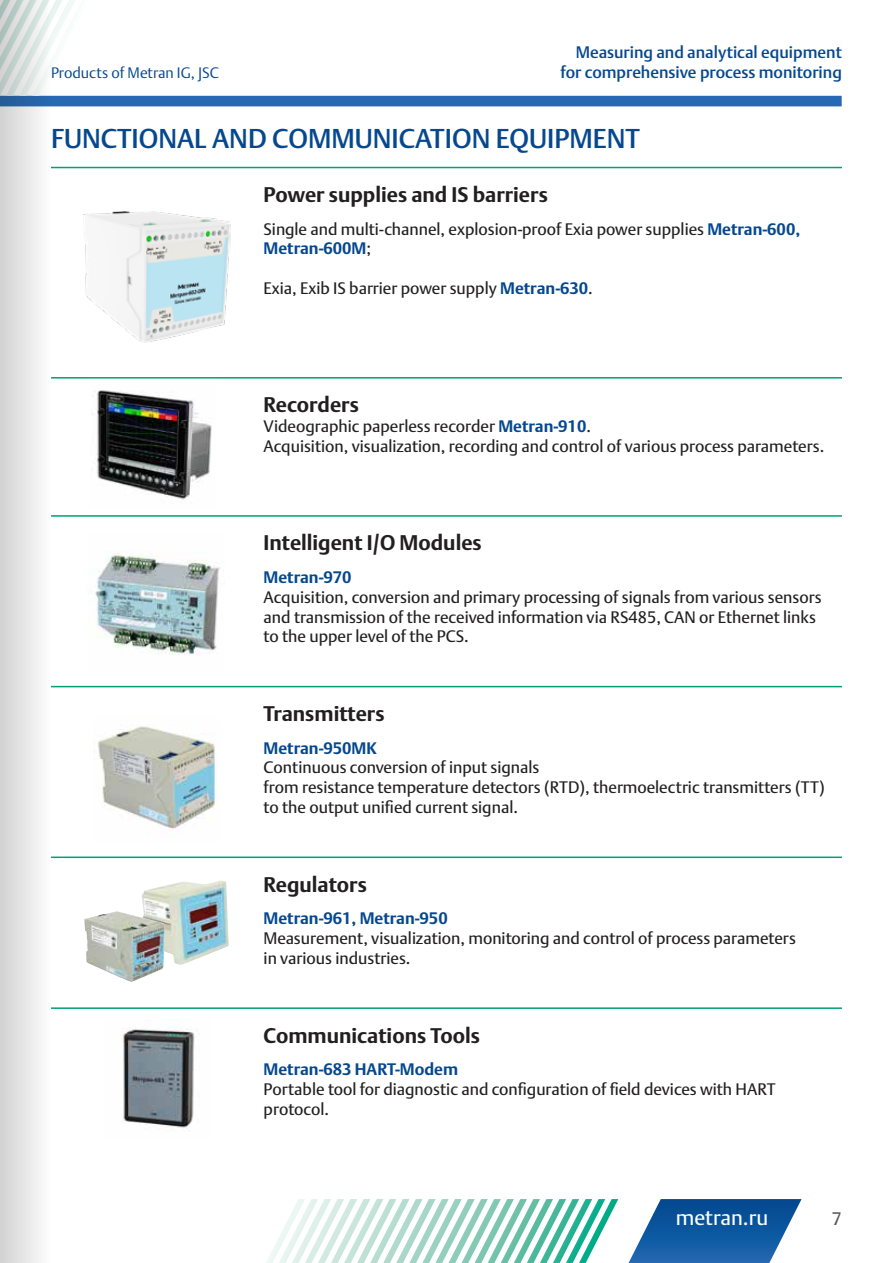
<style>
.page{position:relative;width:893px;height:1263px;background:#fff}
.page>*{position:absolute;margin:0;border:0;box-sizing:border-box;transform-origin:0 0}
.t1{font:500 27px "DTL Argo CTOT";color:#06488e}
.t2{font:700 21px "DTL Argo CTOT";color:#211f20}
.t3{font:21px "DTL Argo CTOT";color:#fcfefe}
.t4{font:18px "DTL Argo CTOT";color:#56585b}
.t5{font:16.5px/19.8px "DTL Argo CTOT";color:#211f20}
.t6{font:500 16.5px/19.8px "DTL Argo CTOT";color:#06488e;text-align:right}
.t7{font:700 16.5px "DTL Argo CTOT";color:#06488e}
.t8{font:300 15px "DTL Argo CTOT";color:#06488e}
.s1{font-weight:700;color:#06488e}
</style>
<div class="page">
<svg style="left:266px;top:1199px;width:536px;height:64px"></svg>
<svg style="left:51px;top:0;width:791px;height:106px"></svg>
<svg style="left:0;top:0;width:51px;height:1263px"></svg>
<hr style="left:51px;top:167px;width:791px;height:1px;background:#00a073">
<hr style="left:51px;top:377px;width:791px;height:2px;background:#00a073">
<hr style="left:51px;top:515px;width:791px;height:2px;background:#00a073">
<hr style="left:51px;top:686px;width:791px;height:1px;background:#00a073">
<hr style="left:51px;top:856px;width:791px;height:2px;background:#00a073">
<hr style="left:51px;top:1007px;width:791px;height:2px;background:#00a073">
<img style="left:88px;top:552px;width:132px;height:103px">
<img style="left:97px;top:726px;width:119px;height:104px">
<img style="left:92px;top:390px;width:120px;height:110px">
<img style="left:83px;top:212px;width:147px;height:131px">
<img style="left:122px;top:1019px;width:73px;height:110px">
<img style="left:142px;top:880px;width:87px;height:85px">
<img style="left:84px;top:911px;width:81px;height:71px">
<p class="t8" style="left:51px;top:64px;width:169px">Products of Metran IG, JSC</p>
<p class="t6" style="left:561px;top:42px;width:283px">Measuring and analytical equipment for comprehensive process monitoring</p>
<h1 class="t1" style="left:51px;top:123px;width:590px">FUNCTIONAL AND COMMUNICATION EQUIPMENT</h1>
<p class="t2" style="left:264px;top:182px;width:286px">Power supplies and IS barriers</p>
<p class="t5" style="left:264px;top:219px;width:538px">Single and multi-channel, explosion-proof Exia power supplies <span class="s1">Metran-600,<br>Metran-600M</span>;</p>
<p class="t5" style="left:264px;top:278px;width:331px">Exia, Exib IS barrier power supply <span class="s1">Metran-630</span>.</p>
<p class="t2" style="left:264px;top:392px;width:97px">Recorders</p>
<p class="t5" style="left:264px;top:416px;width:562px">Videographic paperless recorder <span class="s1">Metran-910</span>.<br>Acquisition, visualization, recording and control of various process parameters.</p>
<p class="t2" style="left:264px;top:530px;width:220px">Intelligent I/O Modules</p>
<p class="t7" style="left:264px;top:567px;width:89px">Metran-970</p>
<p class="t5" style="left:264px;top:587px;width:560px">Acquisition, conversion and primary processing of signals from various sensors and transmission of the received information via RS485, CAN or Ethernet links to the upper level of the PCS.</p>
<p class="t2" style="left:264px;top:701px;width:123px">Transmitters</p>
<p class="t7" style="left:264px;top:738px;width:115px">Metran-950МК</p>
<p class="t5" style="left:264px;top:758px;width:563px">Continuous conversion of input signals<br>from resistance temperature detectors (RTD), thermoelectric transmitters (TT) to the output unified current signal.</p>
<p class="t2" style="left:264px;top:872px;width:105px">Regulators</p>
<p class="t7" style="left:264px;top:909px;width:186px">Metran-961, Metran-950</p>
<p class="t5" style="left:264px;top:928px;width:534px">Measurement, visualization, monitoring and control of process parameters in various industries.</p>
<p class="t2" style="left:264px;top:1023px;width:218px">Communications Tools</p>
<p class="t7" style="left:264px;top:1059px;width:196px">Metran-683 HART-Modem</p>
<p class="t5" style="left:264px;top:1079px;width:513px">Portable tool for diagnostic and configuration of field devices with HART protocol.</p>
<p class="t3" style="left:676px;top:1205px;width:94px">metran.ru</p>
<p class="t4" style="left:832px;top:1208px;width:12px">7</p>
</div>
